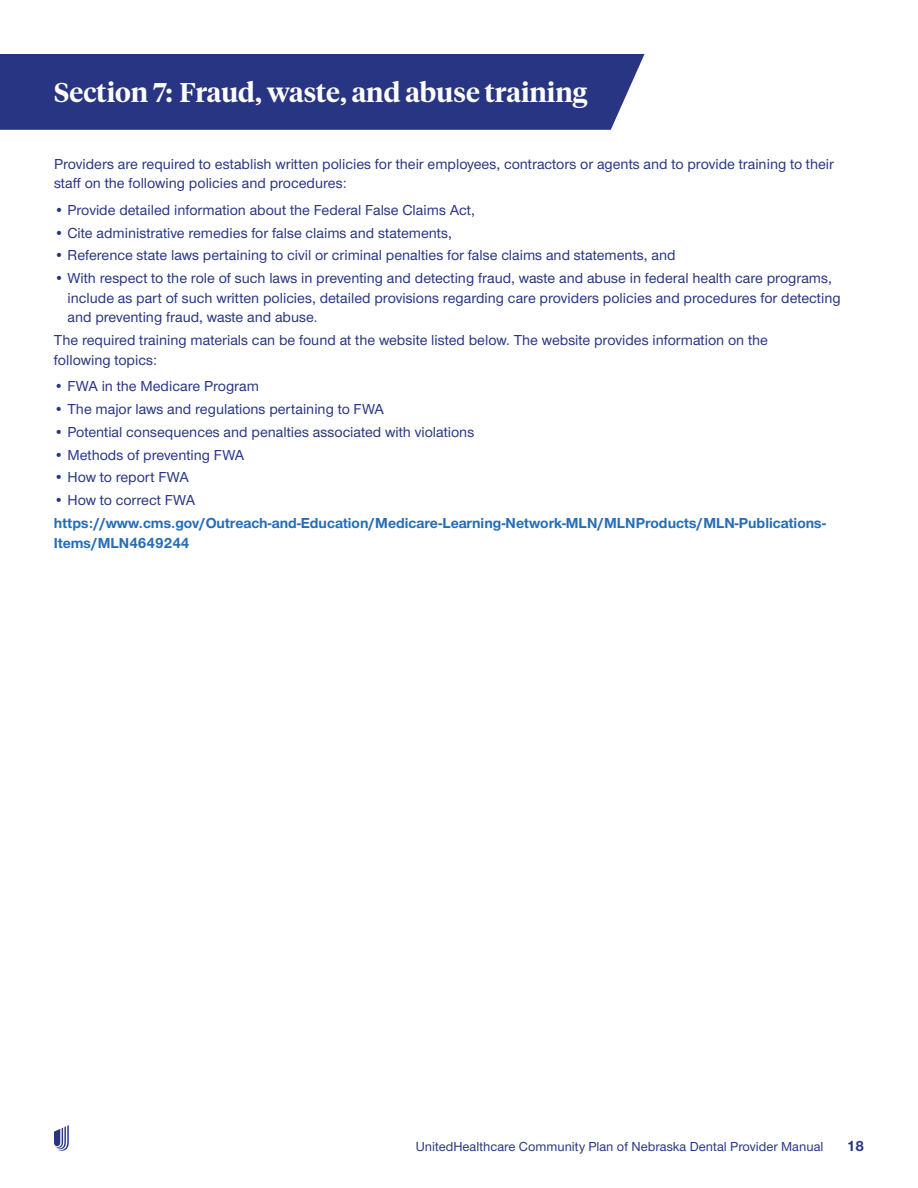
<style>
.page{position:relative;width:918px;height:1188px;background:#fff}
.page>*{position:absolute;margin:0;border:0;box-sizing:border-box;transform-origin:0 0}
.t1{font:600 27px "UHC Serif Headline";color:#fff}
.t2{font:500 15px/19.5px "UHC Sans";color:#283582}
.t3{font:700 15px/19.5px "UHC Sans";color:#256db6}
.t4{font:700 15px "UHC Sans";color:#283582}
.t5{font:500 13.5px "UHC Sans";color:#283582}
</style>
<div class="page">
<svg style="left:54px;top:1125px;width:15px;height:26px"></svg>
<div style="left:0;top:54px;width:645px;height:76px;background:#283582"></div>
<h1 class="t1" style="left:54px;top:74px;width:535px">Section 7: Fraud, waste, and abuse training</h1>
<p class="t2" style="left:54px;top:154px;width:782px">Providers are required to establish written policies for their employees, contractors or agents and to provide training to their staff on the following policies and procedures:</p>
<p class="t2" style="left:54px;top:199px;width:422px">• Provide detailed information about the Federal False Claims Act,</p>
<p class="t2" style="left:54px;top:222px;width:399px">• Cite administrative remedies for false claims and statements,</p>
<p class="t2" style="left:54px;top:245px;width:623px">• Reference state laws pertaining to civil or criminal penalties for false claims and statements, and</p>
<p class="t2" style="left:68px;top:268px;width:775px;text-indent:-14px">• With respect to the role of such laws in preventing and detecting fraud, waste and abuse in federal health care programs, include as part of such written policies, detailed provisions regarding care providers policies and procedures for detecting and preventing fraud, waste and abuse.</p>
<p class="t2" style="left:54px;top:330px;width:716px">The required training materials can be found at the website listed below. The website provides information on the following topics:</p>
<p class="t2" style="left:54px;top:376px;width:207px">• FWA in the Medicare Program</p>
<p class="t2" style="left:54px;top:398px;width:332px">• The major laws and regulations pertaining to FWA</p>
<p class="t2" style="left:54px;top:421px;width:422px">• Potential consequences and penalties associated with violations</p>
<p class="t2" style="left:54px;top:444px;width:192px">• Methods of preventing FWA</p>
<p class="t2" style="left:54px;top:467px;width:136px">• How to report FWA</p>
<p class="t2" style="left:54px;top:490px;width:143px">• How to correct FWA</p>
<p class="t3" style="left:54px;top:513px;width:773px">https://www.cms.gov/Outreach-and-Education/Medicare-Learning-Network-MLN/MLNProducts/MLN-Publications-<br>Items/MLN4649244</p>
<p class="t5" style="left:416px;top:1137px;width:409px">UnitedHealthcare Community Plan of Nebraska Dental Provider Manual</p>
<p class="t4" style="left:847px;top:1136px;width:19px">18</p>
</div>
